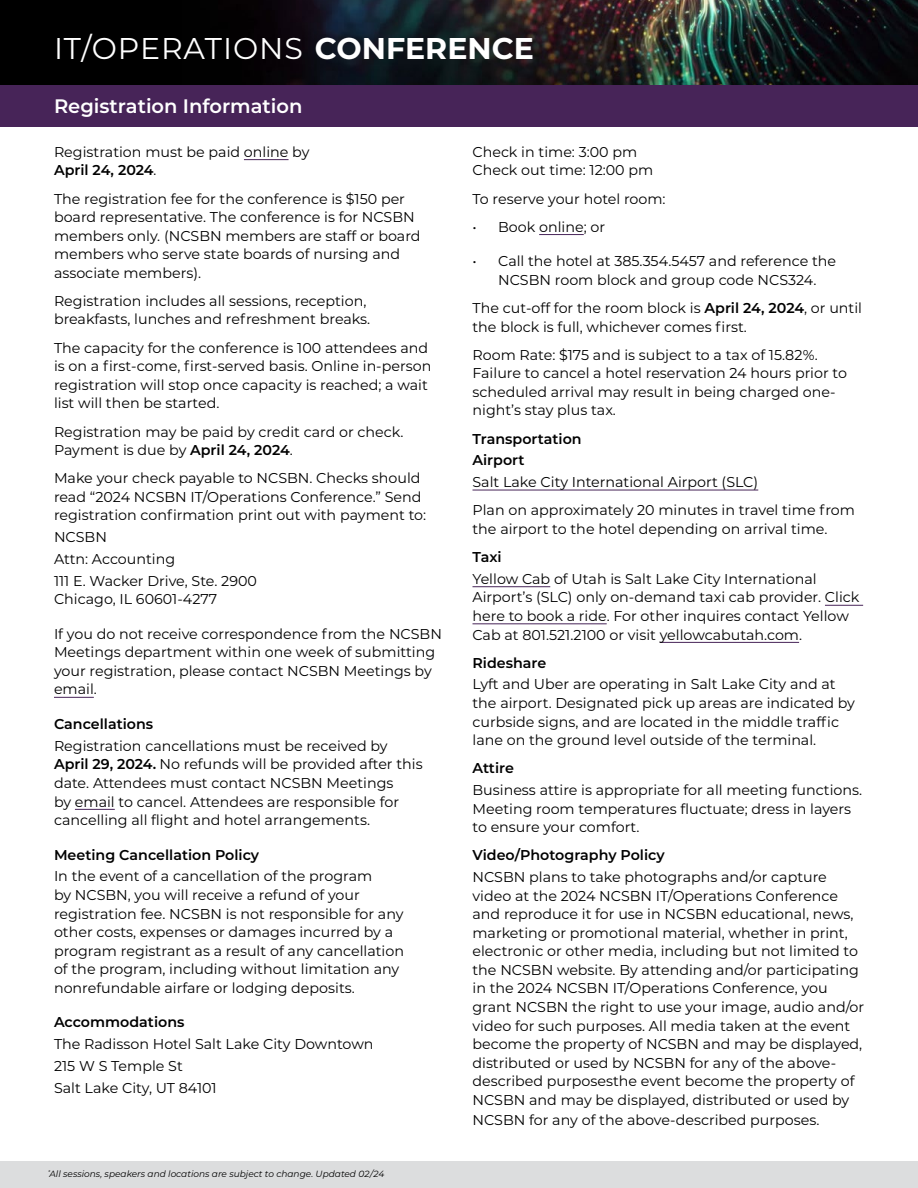
<style>
.page{position:relative;width:918px;height:1188px;background:#fff}
.page>*{position:absolute;margin:0;border:0;box-sizing:border-box;transform-origin:0 0}
.t1{font:30px "Montserrat";letter-spacing:.03em;color:#fff}
.t2{font:600 19.5px "Montserrat";color:#fff}
.t3{font:14.25px/18.6px "Montserrat";color:#000}
.t4{font:600 14.25px/21.8px "Montserrat";color:#000}
.t5{font:italic 9px "Montserrat";color:#000}
.s1{font-weight:700}
.s2{font-weight:600}
.s3{font-family:"Libre Franklin";font-weight:300}
</style>
<div class="page">
<div style="left:0;top:1161px;width:918px;height:27px;background:#dcddde"></div>
<div style="left:0;top:0;width:918px;height:86px;background:#000"></div>
<img style="left:182px;top:0;width:736px;height:86px">
<div style="left:0;top:86px;width:918px;height:41px;background:#472458"></div>
<hr style="left:244px;top:159px;width:45px;height:1px;background:#472458">
<hr style="left:54px;top:697px;width:40px;height:1px;background:#472458">
<hr style="left:75px;top:809px;width:40px;height:1px;background:#472458">
<hr style="left:539px;top:234px;width:45px;height:1px;background:#472458">
<hr style="left:472px;top:490px;width:286px;height:1px;background:#472458">
<hr style="left:472px;top:586px;width:78px;height:1px;background:#472458">
<hr style="left:825px;top:605px;width:38px;height:1px;background:#472458">
<hr style="left:472px;top:623px;width:135px;height:1px;background:#472458">
<hr style="left:660px;top:642px;width:139px;height:1px;background:#472458">
<h1 class="t1" style="left:54px;top:27px;width:481px">IT/OPERATIONS <span class="s1">CONFERENCE</span></h1>
<h2 class="t2" style="left:54px;top:92px;width:250px">Registration Information</h2>
<p class="t3" style="left:54px;top:142px;width:257px">Registration must be paid online by<br><span class="s2">April 24, 2024</span><span class="s3">.</span></p>
<p class="t3" style="left:54px;top:189px;width:368px">The registration fee for the conference is $150 per board representative. The conference is for NCSBN members only. (NCSBN members are staff or board members who serve state boards of nursing and associate members).</p>
<p class="t3" style="left:54px;top:291px;width:318px">Registration includes all sessions, reception, breakfasts, lunches and refreshment breaks.</p>
<p class="t3" style="left:54px;top:338px;width:379px">The capacity for the conference is 100 attendees and is on a first-come, first-served basis. Online in-person registration will stop once capacity is reached; a wait list will then be started.</p>
<p class="t3" style="left:54px;top:422px;width:351px">Registration may be paid by credit card or check.<br>Payment is due by <span class="s2">April 24, 2024</span>.</p>
<p class="t3" style="left:54px;top:468px;width:374px">Make your check payable to NCSBN. Checks should read “2024 NCSBN IT/Operations Conference.” Send registration confirmation print out with payment to:</p>
<p class="t3" style="left:54px;top:526px;width:204px;line-height:21.8px">NCSBN<br>Attn: Accounting<br>111 E. Wacker Drive, Ste. 2900</p>
<p class="t3" style="left:54px;top:589px;width:165px">Chicago, IL 60601-4277</p>
<p class="t3" style="left:54px;top:624px;width:389px">If you do not receive correspondence from the NCSBN Meetings department within one week of submitting your registration, please contact NCSBN Meetings by email.</p>
<p class="t4" style="left:54px;top:713px;width:101px">Cancellations</p>
<p class="t3" style="left:54px;top:736px;width:370px">Registration cancellations must be received by <span class="s2">April 29, 2024.</span> No refunds will be provided after this date. Attendees must contact NCSBN Meetings<br>by email to cancel. Attendees are responsible for cancelling all flight and hotel arrangements.</p>
<p class="t4" style="left:54px;top:843px;width:207px">Meeting Cancellation Policy</p>
<p class="t3" style="left:54px;top:867px;width:352px">In the event of a cancellation of the program<br>by NCSBN, you will receive a refund of your registration fee. NCSBN is not responsible for any other costs, expenses or damages incurred by a program registrant as a result of any cancellation of the program, including without limitation any nonrefundable airfare or lodging deposits.</p>
<p class="t4" style="left:54px;top:1011px;width:132px">Accommodations</p>
<p class="t3" style="left:54px;top:1033px;width:321px;line-height:21.8px">The Radisson Hotel Salt Lake City Downtown<br>215 W S Temple St<br>Salt Lake City, UT 84101</p>
<p class="t3" style="left:472px;top:142px;width:182px">Check in time: 3:00 pm<br>Check out time: 12:00 pm</p>
<p class="t3" style="left:472px;top:189px;width:195px">To reserve your hotel room:</p>
<p class="t3" style="left:472px;top:217px;width:134px">• Book online; or</p>
<p class="t3" style="left:472px;top:251px;width:365px;text-align:center">• Call the hotel at 385.354.5457 and reference the<br>NCSBN room block and group code NCS324.</p>
<p class="t3" style="left:472px;top:298px;width:391px">The cut-off for the room block is <span class="s2">April 24, 2024</span>, or until the block is full, whichever comes first.</p>
<p class="t3" style="left:472px;top:345px;width:376px">Room Rate: $175 and is subject to a tax of 15.82%.<br>Failure to cancel a hotel reservation 24 hours prior to scheduled arrival may result in being charged one&shy;night’s stay plus tax.</p>
<p class="t4" style="left:472px;top:427px;width:111px">Transportation<br>Airport</p>
<p class="t3" style="left:472px;top:468px;width:384px;line-height:28.2px">Salt Lake City International Airport (SLC)<br>Plan on approximately 20 minutes in travel time from</p>
<p class="t3" style="left:472px;top:519px;width:357px">the airport to the hotel depending on arrival time.</p>
<p class="t4" style="left:472px;top:546px;width:31px">Taxi</p>
<p class="t3" style="left:472px;top:569px;width:388px">Yellow Cab of Utah is Salt Lake City International Airport’s (SLC) only on-demand taxi cab provider. Click here to book a ride. For other inquires contact Yellow Cab at 801.521.2100 or visit yellowcabutah.com.</p>
<p class="t4" style="left:472px;top:651px;width:75px">Rideshare</p>
<p class="t3" style="left:472px;top:675px;width:384px">Lyft and Uber are operating in Salt Lake City and at the airport. Designated pick up areas are indicated by curbside signs, and are located in the middle traffic lane on the ground level outside of the terminal.</p>
<p class="t4" style="left:472px;top:757px;width:43px">Attire</p>
<p class="t3" style="left:472px;top:780px;width:391px">Business attire is appropriate for all meeting functions.<br>Meeting room temperatures fluctuate; dress in layers to ensure your comfort.</p>
<p class="t4" style="left:472px;top:844px;width:194px">Video/Photography Policy</p>
<p class="t3" style="left:472px;top:867px;width:393px">NCSBN plans to take photographs and/or capture video at the 2024 NCSBN IT/Operations Conference and reproduce it for use in NCSBN educational, news, marketing or promotional material, whether in print, electronic or other media, including but not limited to the NCSBN website. By attending and/or participating in the 2024 NCSBN IT/Operations Conference, you grant NCSBN the right to use your image, audio and/or video for such purposes. All media taken at the event become the property of NCSBN and may be displayed, distributed or used by NCSBN for any of the above&shy;described purposesthe event become the property of NCSBN and may be displayed, distributed or used by</p>
<p class="t3" style="left:472px;top:1110px;width:348px">NCSBN for any of the above-described purposes.</p>
<p class="t5" style="left:48px;top:1168px;width:338px"><sup>*</sup>All sessions, speakers and locations are subject to change. Updated 02/24</p>
<p class="t5" style="left:48px;top:1168px;width:211px">*Sch dule is ubject to change. Updated 01/24</p>
</div>
